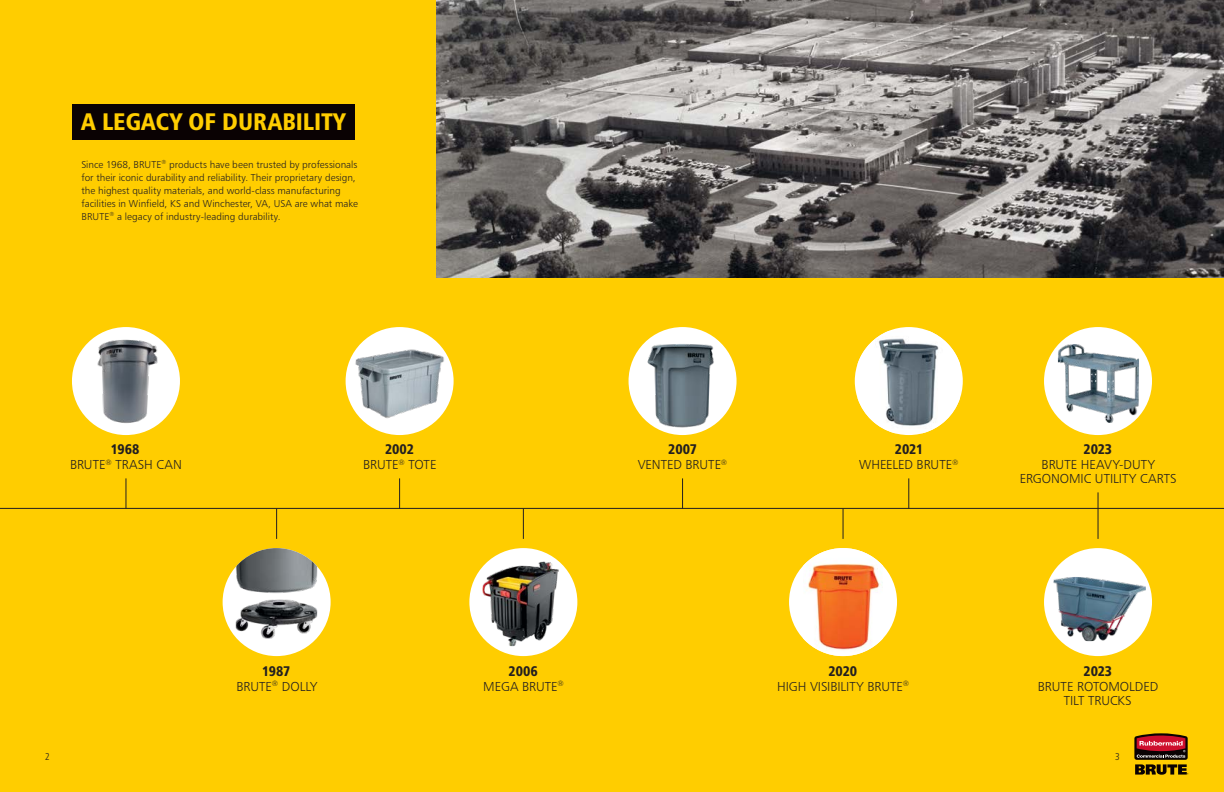
<style>
.page{position:relative;width:1224px;height:792px;background:#ffcd00}
.page>*{position:absolute;margin:0;border:0;box-sizing:border-box;transform-origin:0 0}
.t1{font:24px "Humanist 777 BT Black Condensed B";color:#ffcd00}
.t2{font:14px "Humanist 777 BT Black Condensed B";letter-spacing:-.02em;color:#231f20}
.t3{font:13px/14px "Humanist 777 BT Light B";color:#231f20;text-align:center}
.t4{font:10px/13px "Humanist 777 BT Light B";color:#231f20}
.t5{font:10px "Humanist 777 BT Light Condensed B";color:#231f20}
</style>
<div class="page">
<div style="left:72px;top:104px;width:283px;height:36px;background:#0a0203"></div>
<svg style="left:1134px;top:733px;width:54px;height:42px"></svg>
<hr style="left:0;top:508px;width:1224px;height:1px;background:#231f20">
<div style="left:72px;top:327px;width:108px;height:108px;background:#fff;border-radius:50%"></div>
<img style="left:90px;top:333px;width:72px;height:96px">
<div style="left:346px;top:327px;width:108px;height:108px;background:#fff;border-radius:50%"></div>
<img style="left:353px;top:347px;width:93px;height:74px">
<div style="left:223px;top:548px;width:108px;height:108px;background:#fff;border-radius:50%"></div>
<img style="left:236px;top:548px;width:81px;height:91px">
<img style="left:629px;top:327px;width:108px;height:108px;border-radius:54px">
<div style="left:469px;top:548px;width:108px;height:108px;background:#fff;border-radius:50%"></div>
<img style="left:482px;top:562px;width:77px;height:84px">
<div style="left:855px;top:327px;width:108px;height:108px;background:#fff;border-radius:50%"></div>
<img style="left:858px;top:331px;width:102px;height:102px">
<div style="left:789px;top:548px;width:108px;height:108px;background:#fff;border-radius:50%"></div>
<img style="left:803px;top:548px;width:80px;height:108px">
<div style="left:1044px;top:327px;width:108px;height:108px;background:#fff;border-radius:50%"></div>
<img style="left:1058px;top:344px;width:81px;height:79px">
<div style="left:1044px;top:548px;width:108px;height:108px;background:#fff;border-radius:50%"></div>
<img style="left:1053px;top:577px;width:93px;height:64px">
<hr style="left:126px;top:478px;width:1px;height:31px;background:#231f20">
<hr style="left:399px;top:478px;width:1px;height:31px;background:#231f20">
<hr style="left:682px;top:478px;width:1px;height:31px;background:#231f20">
<hr style="left:909px;top:478px;width:1px;height:31px;background:#231f20">
<svg style="left:1098px;top:492px;width:1px;height:16px"></svg>
<hr style="left:276px;top:509px;width:1px;height:30px;background:#231f20">
<hr style="left:523px;top:509px;width:1px;height:30px;background:#231f20">
<hr style="left:843px;top:509px;width:1px;height:30px;background:#231f20">
<hr style="left:1098px;top:509px;width:1px;height:30px;background:#231f20">
<img style="left:437px;top:0;width:787px;height:278px">
<h1 class="t1" style="left:81px;top:107px;width:266px">A LEGACY OF DURABILITY</h1>
<p class="t4" style="left:81px;top:157px;width:278px">Since 1968, BRUTE<sup>®</sup> products have been trusted by professionals for their iconic durability and reliability. Their proprietary design, the highest quality materials, and world-class manufacturing facilities in Winfield, KS and Winchester, VA, USA are what make BRUTE<sup>®</sup> a legacy of industry-leading durability.</p>
<h2 class="t2" style="left:111px;top:441px;width:30px">1968</h2>
<h3 class="t3" style="left:70px;top:458px;width:113px">BRUTE<sup>®</sup> TRASH CAN</h3>
<h2 class="t2" style="left:385px;top:441px;width:30px">2002</h2>
<h3 class="t3" style="left:363px;top:458px;width:75px">BRUTE<sup>®</sup> TOTE</h3>
<h2 class="t2" style="left:262px;top:662px;width:30px">1987</h2>
<h3 class="t3" style="left:237px;top:679px;width:82px">BRUTE<sup>®</sup> DOLLY</h3>
<h2 class="t2" style="left:509px;top:662px;width:31px">2006</h2>
<h3 class="t3" style="left:483px;top:679px;width:82px">MEGA BRUTE<sup>®</sup></h3>
<h2 class="t2" style="left:668px;top:441px;width:30px">2007</h2>
<h3 class="t3" style="left:638px;top:458px;width:91px">VENTED BRUTE<sup>®</sup></h3>
<h2 class="t2" style="left:895px;top:441px;width:30px">2021</h2>
<h3 class="t3" style="left:859px;top:458px;width:101px">WHEELED BRUTE<sup>®</sup></h3>
<h2 class="t2" style="left:1084px;top:441px;width:30px">2023</h2>
<h3 class="t3" style="left:1020px;top:458px;width:158px">BRUTE HEAVY-DUTY<br>ERGONOMIC UTILITY CARTS</h3>
<h2 class="t2" style="left:829px;top:662px;width:30px">2020</h2>
<h3 class="t3" style="left:777px;top:679px;width:134px">HIGH VISIBILITY BRUTE<sup>®</sup></h3>
<h2 class="t2" style="left:1084px;top:662px;width:30px">2023</h2>
<h3 class="t3" style="left:1038px;top:679px;width:122px">BRUTE ROTOMOLDED<br>TILT TRUCKS</h3>
<p class="t5" style="left:45px;top:751px;width:6px">2</p>
<p class="t5" style="left:1115px;top:751px;width:6px">3</p>
</div>
